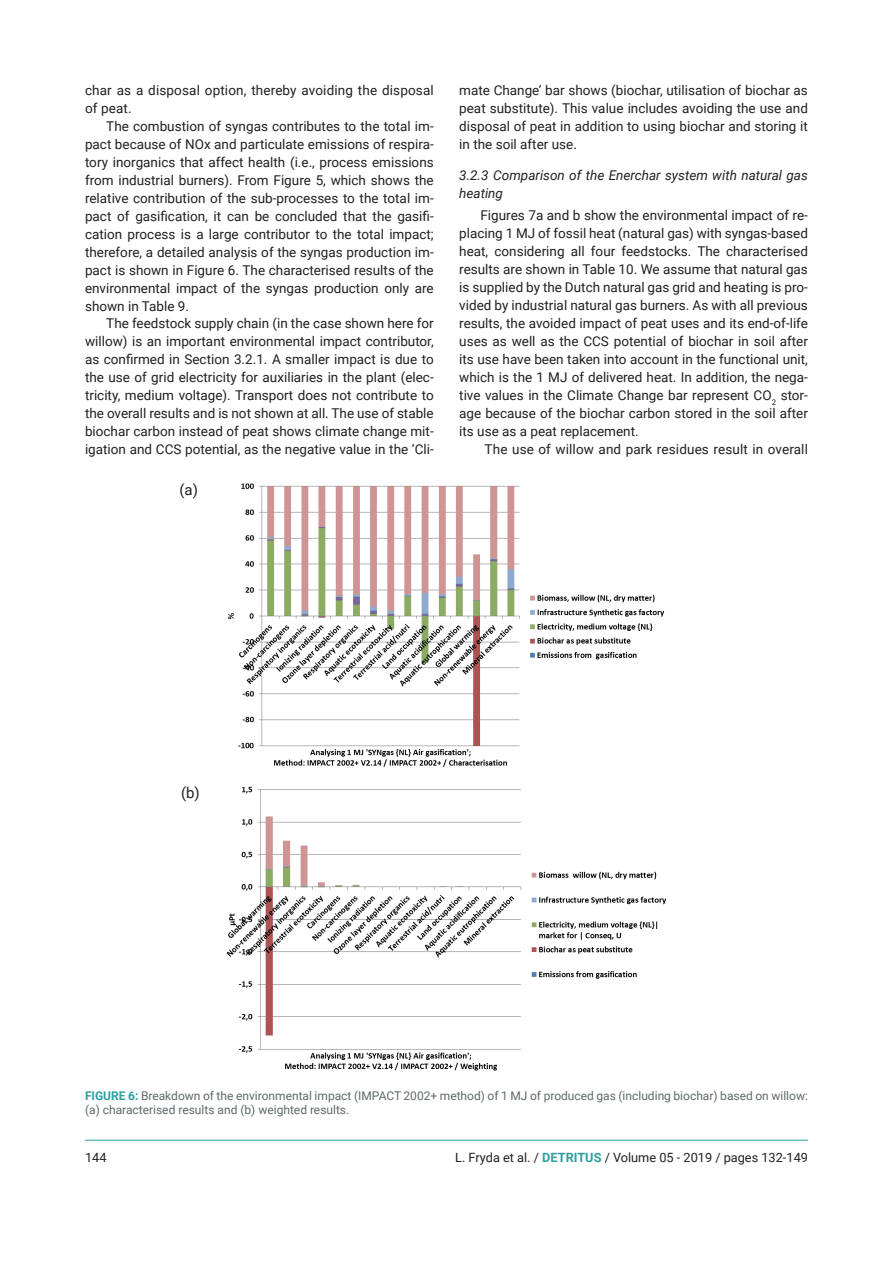
<style>
.page{position:relative;width:893px;height:1263px;background:#fff}
.page>*{position:absolute;margin:0;border:0;box-sizing:border-box;transform-origin:0 0}
.t1{font:15px "Roboto";color:#231f20}
.t2{font:13.5px/18px "Roboto";color:#231f20;text-align:justify}
.t3{font:italic 13.5px/18px "Roboto";color:#231f20}
.t4{font:12.75px "Roboto";color:#231f20}
.t5{font:12px/14.4px "Roboto";color:#5f686b}
.s1{font-weight:700;color:#2d9fa2}
</style>
<div class="page">
<hr style="left:85px;top:1140px;width:723px;height:1px;background:#2d9fa2">
<img style="left:228px;top:483px;width:437px;height:284px">
<img style="left:226px;top:786px;width:441px;height:285px">
<p class="t2" style="left:85px;top:81px;width:350px">char as a disposal option, thereby avoiding the disposal of peat.</p>
<p class="t2" style="left:85px;top:117px;width:350px;text-indent:21px">The combustion of syngas contributes to the total im&shy;pact because of NOx and particulate emissions of respira&shy;tory inorganics that affect health (i.e., process emissions from industrial burners). From Figure 5, which shows the relative contribution of the sub-processes to the total im&shy;pact of gasification, it can be concluded that the gasifi&shy;cation process is a large contributor to the total impact; therefore, a detailed analysis of the syngas production im&shy;pact is shown in Figure 6. The characterised results of the environmental impact of the syngas production only are shown in Table 9.</p>
<p class="t2" style="left:85px;top:314px;width:350px;text-indent:21px">The feedstock supply chain (in the case shown here for willow) is an important environmental impact contributor, as confirmed in Section 3.2.1. A smaller impact is due to the use of grid electricity for auxiliaries in the plant (elec&shy;tricity, medium voltage). Transport does not contribute to the overall results and is not shown at all. The use of stable biochar carbon instead of peat shows climate change mit&shy;igation and CCS potential, as the negative value in the ‘Cli-</p>
<p class="t1" style="left:179px;top:479px;width:20px">(a)</p>
<p class="t2" style="left:459px;top:81px;width:350px">mate Change’ bar shows (biochar, utilisation of biochar as peat substitute). This value includes avoiding the use and disposal of peat in addition to using biochar and storing it in the soil after use.</p>
<p class="t3" style="left:459px;top:166px;width:350px">3.2.3 Comparison of the Enerchar system with natural gas heating</p>
<p class="t2" style="left:459px;top:206px;width:350px;text-indent:21px">Figures 7a and b show the environmental impact of re&shy;placing 1 MJ of fossil heat (natural gas) with syngas-based heat, considering all four feedstocks. The characterised results are shown in Table 10. We assume that natural gas is supplied by the Dutch natural gas grid and heating is pro&shy;vided by industrial natural gas burners. As with all previous results, the avoided impact of peat uses and its end-of-life uses as well as the CCS potential of biochar in soil after its use have been taken into account in the functional unit, which is the 1 MJ of delivered heat. In addition, the nega&shy;tive values in the Climate Change bar represent CO<sub>2</sub> stor&shy;age because of the biochar carbon stored in the soil after its use as a peat replacement.</p>
<p class="t2" style="left:485px;top:440px;width:325px">The use of willow and park residues result in overall</p>
<p class="t1" style="left:181px;top:782px;width:20px">(b)</p>
<p class="t5" style="left:85px;top:1088px;width:724px"><span class="s1">FIGURE 6:</span> Breakdown of the environmental impact (IMPACT 2002+ method) of 1 MJ of produced gas (including biochar) based on willow: (a) characterised results and (b) weighted results.</p>
<p class="t4" style="left:85px;top:1148px;width:23px">144</p>
<p class="t4" style="left:455px;top:1148px;width:354px">L. Fryda et al. / <span class="s1">DETRITUS</span> / Volume 05 - 2019 / pages 132-149</p>
</div>
